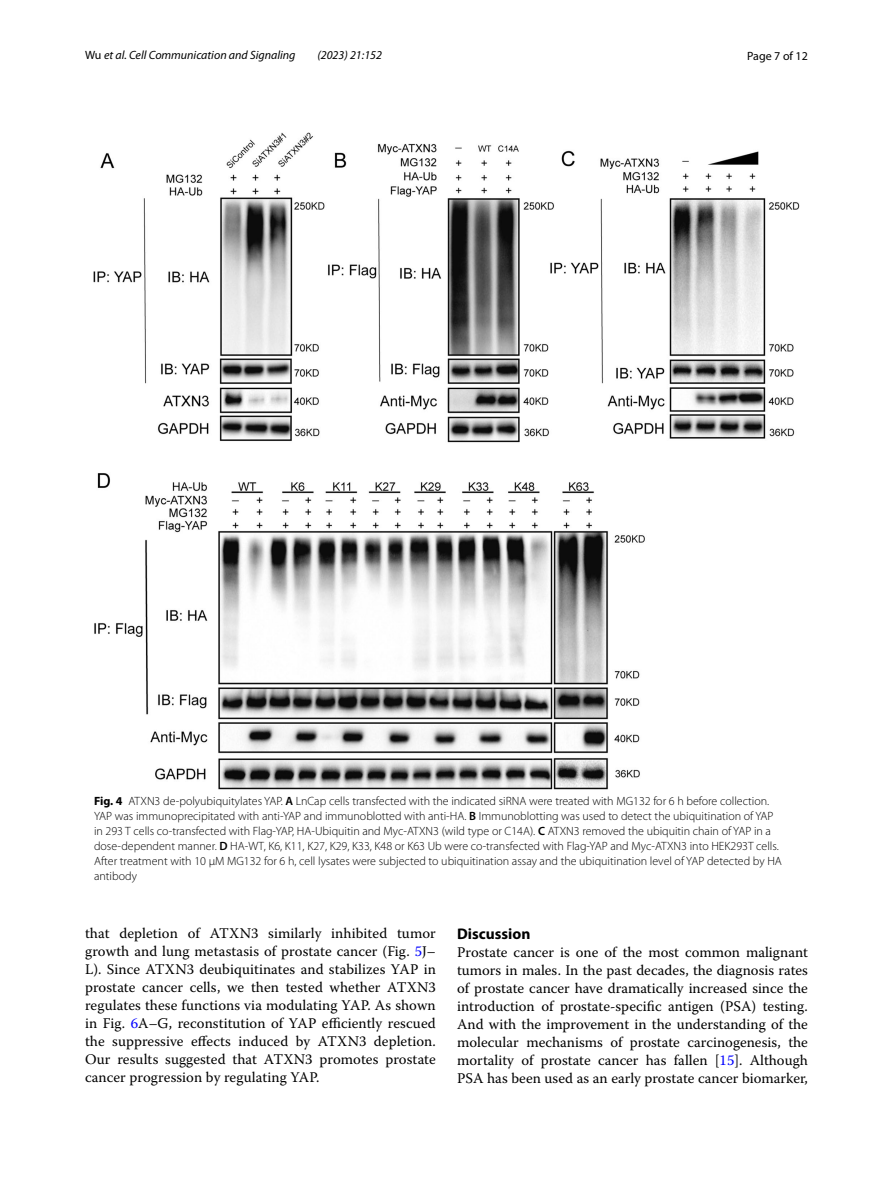
<style>
.page{position:relative;width:893px;height:1187px;background:#fff}
.page>*{position:absolute;margin:0;border:0;box-sizing:border-box;transform-origin:0 0}
.t1{font:700 15.45px "Myriad Pro";color:#000}
.t2{font:14.7px/18px "Warnock Pro";letter-spacing:.005em;color:#000;text-align:justify}
.t3{font:300 12px/15px "Myriad Pro";color:#000}
.t4{font:italic 12px "Myriad Pro";color:#000}
.t5{font:12px "Myriad Pro";color:#000}
.s1{font-style:normal}
.s2{font-weight:700}
.s3{font-weight:600}
.s4{color:#00f}
</style>
<div class="page">
<img style="left:94px;top:133px;width:705px;height:656px">
<p class="t4" style="left:85px;top:48px;width:212px"><span class="s1">Wu</span> et al. Cell Communication and Signaling</p>
<p class="t4" style="left:317px;top:48px;width:66px">(2023) 21:152</p>
<p class="t5" style="left:747px;top:48px;width:62px">Page 7 of 12</p>
<p class="t3" style="left:94px;top:793px;width:689px"><span class="s2">Fig. 4</span> ATXN3 de-polyubiquitylates YAP. <span class="s3">A</span> LnCap cells transfected with the indicated siRNA were treated with MG132 for 6 h before collection.<br>YAP was immunoprecipitated with anti-YAP and immunoblotted with anti-HA. <span class="s3">B</span> Immunoblotting was used to detect the ubiquitination of YAP in 293 T cells co-transfected with Flag-YAP, HA-Ubiquitin and Myc-ATXN3 (wild type or C14A). <span class="s3">C</span> ATXN3 removed the ubiquitin chain of YAP in a dose-dependent manner. <span class="s3">D</span> HA-WT, K6, K11, K27, K29, K33, K48 or K63 Ub were co-transfected with Flag-YAP and Myc-ATXN3 into HEK293T cells.<br>After treatment with 10 μM MG132 for 6 h, cell lysates were subjected to ubiquitination assay and the ubiquitination level of YAP detected by HA antibody</p>
<p class="t2" style="left:85px;top:924px;width:352px">that depletion of ATXN3 similarly inhibited tumor growth and lung metastasis of prostate cancer (Fig. <span class="s4">5</span>J– L). Since ATXN3 deubiquitinates and stabilizes YAP in prostate cancer cells, we then tested whether ATXN3 regulates these functions via modulating YAP. As shown in Fig. <span class="s4">6</span>A–G, reconstitution of YAP efficiently rescued the suppressive effects induced by ATXN3 depletion.<br>Our results suggested that ATXN3 promotes prostate cancer progression by regulating YAP.</p>
<p class="t1" style="left:457px;top:923px;width:75px">Discussion</p>
<p class="t2" style="left:457px;top:942px;width:352px">Prostate cancer is one of the most common malignant tumors in males. In the past decades, the diagnosis rates of prostate cancer have dramatically increased since the introduction of prostate-specific antigen (PSA) testing.<br>And with the improvement in the understanding of the molecular mechanisms of prostate carcinogenesis, the mortality of prostate cancer has fallen [<span class="s4">15</span>]. Although PSA has been used as an early prostate cancer biomarker,</p>
</div>
